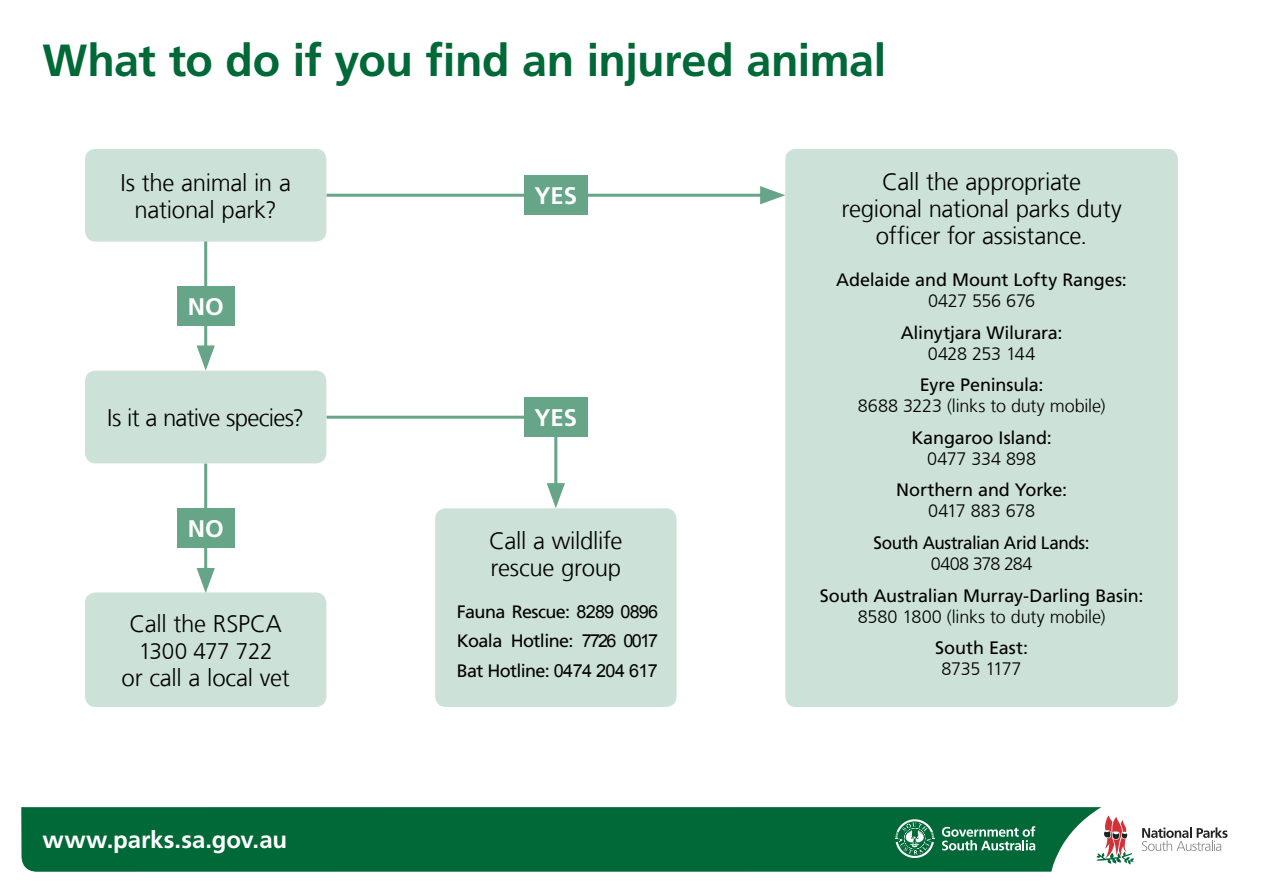
<style>
.page{position:relative;width:1263px;height:893px;background:#fff}
.page>*{position:absolute;margin:0;border:0;box-sizing:border-box;transform-origin:0 0}
.t1{font:700 45px "Frutiger LT Com";letter-spacing:-.01em;color:#006937}
.t2{font:300 24px/27px "Frutiger LT Com";letter-spacing:-.015em;color:#000;text-align:center}
.t3{font:700 24px "Frutiger LT Com";letter-spacing:-.005em;color:#fff}
.t4{font:300 22.5px "Frutiger LT Com";letter-spacing:-.015em;color:#000}
.t5{font:18px/29.5px "Frutiger LT Com";letter-spacing:-.015em;color:#000;text-align:justify}
.t6{font:300 18px "Frutiger LT Com";letter-spacing:-.015em;color:#000}
.t7{font:18px "Frutiger LT Com";letter-spacing:-.015em;color:#000;scale:.95 1}
.s1{font-family:"Arial"}
</style>
<div class="page">
<hr style="left:326px;top:194px;width:444px;height:3px;background:#66a587">
<svg style="left:760px;top:186px;width:25px;height:18px"></svg>
<hr style="left:326px;top:416px;width:220px;height:3px;background:#66a587">
<hr style="left:554px;top:417px;width:3px;height:76px;background:#66a587">
<svg style="left:547px;top:483px;width:18px;height:25px"></svg>
<hr style="left:204px;top:241px;width:3px;height:115px;background:#66a587">
<svg style="left:197px;top:345px;width:18px;height:26px"></svg>
<hr style="left:204px;top:463px;width:3px;height:115px;background:#66a587">
<svg style="left:197px;top:568px;width:18px;height:24px"></svg>
<div style="left:21px;top:807px;width:1080px;height:65px;background:#006937"></div>
<svg style="left:942px;top:826px;width:93px;height:24px;background:#519876"></svg>
<svg style="left:895px;top:819px;width:39px;height:39px;background:#4c9673"></svg>
<svg style="left:1142px;top:827px;width:85px;height:24px"></svg>
<svg style="left:1096px;top:815px;width:38px;height:50px"></svg>
<div style="left:85px;top:149px;width:241px;height:93px;background:#cce1d7;border-radius:11px"></div>
<div style="left:85px;top:371px;width:241px;height:92px;background:#cce1d7;border-radius:11px"></div>
<div style="left:85px;top:592px;width:241px;height:115px;background:#cce1d7;border-radius:11px"></div>
<div style="left:435px;top:508px;width:241px;height:199px;background:#cce1d7;border-radius:11px"></div>
<div style="left:785px;top:149px;width:393px;height:558px;background:#cce1d7;border-radius:11px"></div>
<div style="left:524px;top:176px;width:64px;height:39px;background:#66a587"></div>
<div style="left:524px;top:397px;width:64px;height:40px;background:#66a587"></div>
<div style="left:177px;top:286px;width:57px;height:40px;background:#66a587"></div>
<div style="left:177px;top:508px;width:57px;height:40px;background:#66a587"></div>
<h1 class="t1" style="left:43px;top:34px;width:845px">What to do if you find an injured animal</h1>
<h2 class="t2" style="left:120px;top:169px;width:172px">Is the animal in a national park?</h2>
<h2 class="t3" style="left:188px;top:293px;width:38px">NO</h2>
<h2 class="t2" style="left:107px;top:404px;width:198px">Is it a native species?</h2>
<h2 class="t3" style="left:188px;top:515px;width:38px">NO</h2>
<h2 class="t2" style="left:129px;top:610px;width:154px">Call the RSPCA</h2>
<p class="t4" style="left:139px;top:638px;width:135px">1300 477 722</p>
<h2 class="t2" style="left:122px;top:664px;width:170px">or call a local vet</h2>
<h2 class="t3" style="left:43px;top:825px;width:246px">www.parks.sa.gov.au</h2>
<h2 class="t3" style="left:535px;top:182px;width:44px">YES</h2>
<h2 class="t3" style="left:535px;top:404px;width:44px">YES</h2>
<h2 class="t2" style="left:489px;top:527px;width:135px;text-align:left">Call a wildlife rescue group</h2>
<p class="t5" style="left:457px;top:597px;width:203px">Fauna Rescue: <span class="s1">8289 0896<br></span>Koala Hotline: <span class="s1">7726 0017<br></span>Bat Hotline: <span class="s1">0474 204 617</span></p>
<h2 class="t2" style="left:841px;top:168px;width:282px">Call the appropriate regional national parks duty officer for assistance.</h2>
<p class="t5" style="left:836px;top:265px;width:292px">Adelaide and Mount Lofty Ranges:</p>
<p class="t6" style="left:928px;top:290px;width:109px">0427 556 676</p>
<p class="t5" style="left:901px;top:318px;width:163px">Alinytjara Wilurara:</p>
<p class="t6" style="left:928px;top:343px;width:109px">0428 253 144</p>
<p class="t5" style="left:920px;top:370px;width:125px">Eyre Peninsula:</p>
<p class="t6" style="left:858px;top:395px;width:249px">8688 3223 (links to duty mobile)</p>
<p class="t5" style="left:911px;top:423px;width:142px">Kangaroo Island:</p>
<p class="t6" style="left:927px;top:448px;width:110px">0477 334 898</p>
<p class="t5" style="left:896px;top:475px;width:173px">Northern and Yorke:</p>
<p class="t6" style="left:928px;top:501px;width:108px">0417 883 678</p>
<p class="t7" style="left:874px;top:532px;width:229px">South Australian Arid Lands:</p>
<p class="t6" style="left:931px;top:553px;width:103px">0408 378 284</p>
<p class="t5" style="left:820px;top:581px;width:325px">South Australian Murray-Darling Basin:</p>
<p class="t6" style="left:858px;top:606px;width:249px">8580 1800 (links to duty mobile)</p>
<p class="t5" style="left:935px;top:633px;width:94px">South East:</p>
<p class="t6" style="left:942px;top:659px;width:81px">8735 1177</p>
</div>
